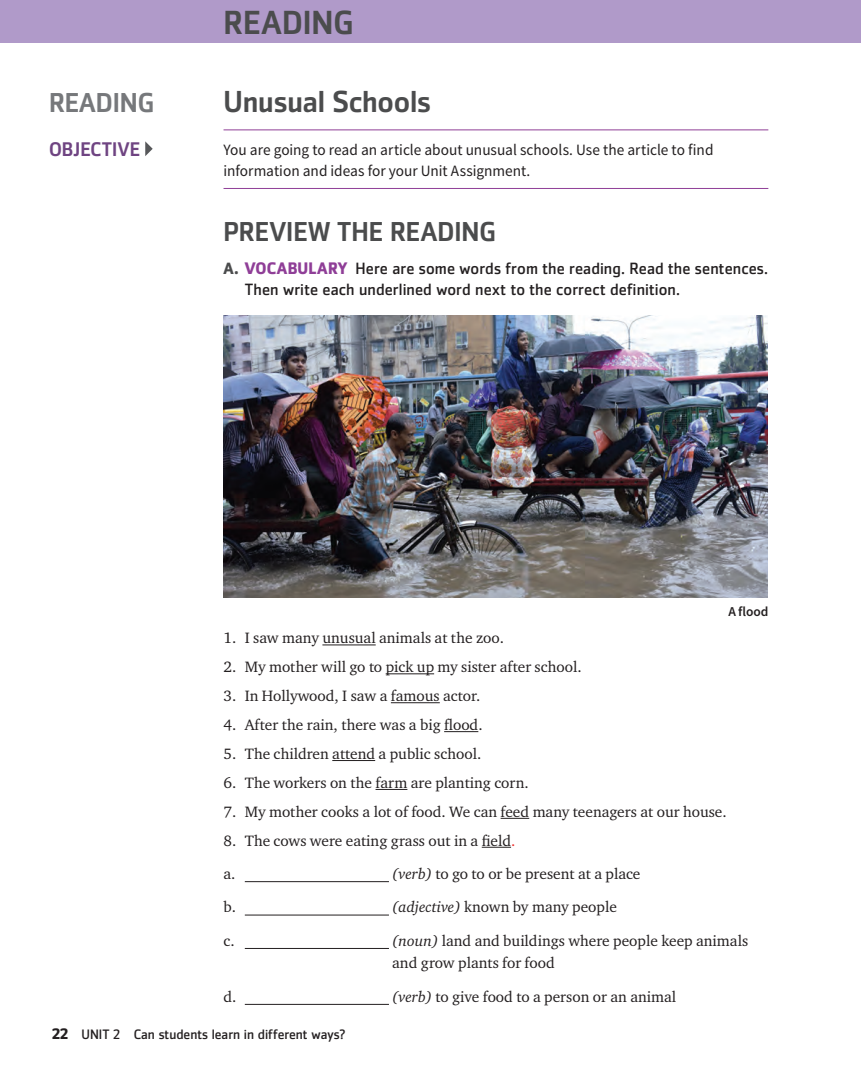
<style>
.page{position:relative;width:861px;height:1075px;background:#fff}
.page>*{position:absolute;margin:0;border:0;box-sizing:border-box;transform-origin:0 0}
.t1{font:500 33px "Zemestro Std";color:#4b4c4d}
.t2{font:500 30px "Zemestro Std";letter-spacing:-.005em;color:#4b4c4d}
.t3{font:500 27px "Zemestro Std";color:#4b4c4d}
.t4{font:500 27px "Zemestro Std";color:#76787b}
.t5{font:500 19.5px "Zemestro Std";letter-spacing:.01em;color:#6f4482}
.t6{font:16.2px/20.5px "Zemestro Std";letter-spacing:.01em;color:#231f20}
.t7{font:15.75px/21px "Source Sans Pro";color:#231f20}
.t8{font:15.3px/33.5px "Charter ITC Std";color:#231f20}
.t9{font:13.5px "Zemestro Std";color:#231f20}
.t10{font:600 13.5px "Source Sans Pro";letter-spacing:-.005em;color:#231f20}
.s1{font-weight:700;color:#4b4c4d}
.s2{font-weight:700;font-size:16.5px;color:#8f3e97}
.s3{color:#ee2f2d}
.s4{font-style:italic}
.s5{font-weight:700;font-size:15px}
</style>
<div class="page">
<hr style="left:223px;top:129px;width:545px;height:1px;background:#8f3e97">
<hr style="left:223px;top:188px;width:545px;height:1px;background:#8f3e97">
<hr style="left:322px;top:644px;width:53px;height:1px;background:#231f20">
<hr style="left:385px;top:673px;width:49px;height:1px;background:#231f20">
<hr style="left:390px;top:702px;width:49px;height:1px;background:#231f20">
<hr style="left:444px;top:731px;width:34px;height:1px;background:#231f20">
<hr style="left:332px;top:759px;width:43px;height:1px;background:#231f20">
<hr style="left:375px;top:788px;width:32px;height:1px;background:#231f20">
<svg style="left:500px;top:817px;width:29px;height:1px"></svg>
<hr style="left:481px;top:846px;width:30px;height:1px;background:#231f20">
<img style="left:223px;top:315px;width:544px;height:282px">
<hr style="left:245px;top:881px;width:144px;height:1px;background:#231f20">
<hr style="left:245px;top:914px;width:144px;height:1px;background:#231f20">
<hr style="left:245px;top:947px;width:144px;height:1px;background:#231f20">
<hr style="left:245px;top:1003px;width:144px;height:1px;background:#231f20">
<svg style="left:145px;top:141px;width:8px;height:15px"></svg>
<div style="left:0;top:0;width:860px;height:42px;background:#b09ac9"></div>
<h3 class="t4" style="left:49px;top:86px;width:106px">READING</h3>
<p class="t5" style="left:49px;top:137px;width:92px">OBJECTIVE</p>
<h1 class="t1" style="left:223px;top:2px;width:131px">READING</h1>
<h2 class="t2" style="left:223px;top:83px;width:209px">Unusual Schools</h2>
<p class="t7" style="left:223px;top:139px;width:491px">You are going to read an article about unusual schools. Use the article to find information and ideas for your Unit Assignment.</p>
<h3 class="t3" style="left:223px;top:215px;width:273px">PREVIEW THE READING</h3>
<p class="t6" style="left:245px;top:258px;width:524px;text-indent:-21px"><span class="s1">A.</span> <span class="s2">VOCABULARY</span> Here are some words from the reading. Read the sentences.<br>Then write each underlined word next to the correct definition.</p>
<p class="t10" style="left:728px;top:603px;width:41px">A flood</p>
<p class="t8" style="left:223px;top:621px;width:282px">1. I saw many unusual animals at the zoo.</p>
<p class="t8" style="left:223px;top:649px;width:359px">2. My mother will go to pick up my sister after school.</p>
<p class="t8" style="left:223px;top:678px;width:258px">3. In Hollywood, I saw a famous actor.</p>
<p class="t8" style="left:223px;top:707px;width:260px">4. After the rain, there was a big flood.</p>
<p class="t8" style="left:223px;top:736px;width:259px">5. The children attend a public school.</p>
<p class="t8" style="left:223px;top:765px;width:306px">6. The workers on the farm are planting corn.</p>
<p class="t8" style="left:223px;top:794px;width:504px">7. My mother cooks a lot of food. We can feed many teenagers at our house.</p>
<p class="t8" style="left:223px;top:823px;width:293px">8. The cows were eating grass out in a field<span class="s3">. </span>a.</p>
<p class="t8" style="left:392px;top:856px;width:250px"><span class="s4">(verb)</span> to go to or be present at a place</p>
<p class="t8" style="left:223px;top:889px;width:14px">b.</p>
<p class="t8" style="left:392px;top:889px;width:226px"><span class="s4">(adjective)</span> known by many people</p>
<p class="t8" style="left:223px;top:923px;width:13px">c.</p>
<p class="t8" style="left:392px;top:928px;width:357px;line-height:22.5px"><span class="s4">(noun)</span> land and buildings where people keep animals and grow plants for food</p>
<p class="t8" style="left:223px;top:979px;width:14px">d.</p>
<p class="t8" style="left:392px;top:979px;width:285px"><span class="s4">(verb)</span> to give food to a person or an animal</p>
<p class="t9" style="left:52px;top:1026px;width:295px"><span class="s5">22</span> UNIT 2 Can students learn in different ways?</p>
</div>
